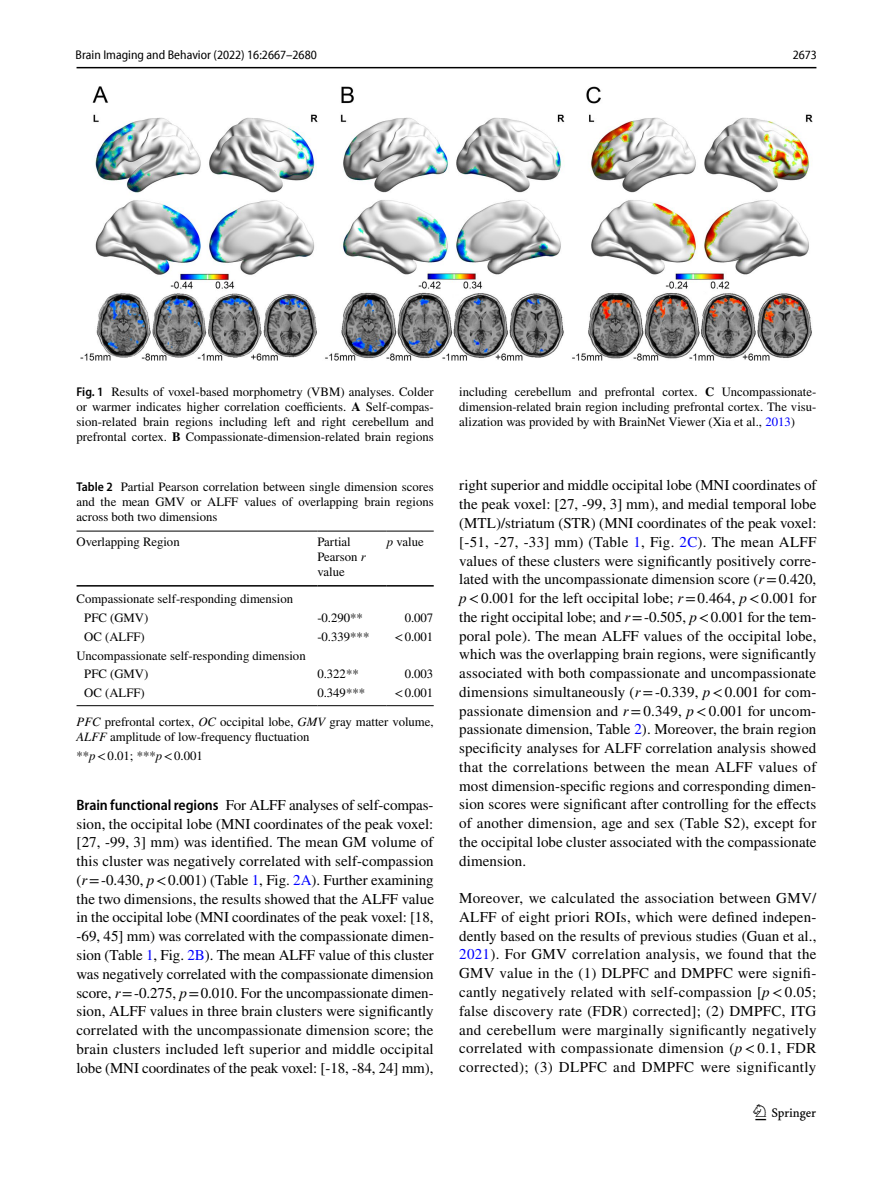
<style>
.page{position:relative;width:893px;height:1187px;background:#fff}
.page>*{position:absolute;margin:0;border:0;box-sizing:border-box;transform-origin:0 0}
.t1{font:22.5px "Springnew Regular 3";color:#000}
.t2{font:15px/18.8px "STIX";letter-spacing:.005em;color:#000;text-align:justify}
.t3{font:12.75px/15px "STIX";color:#000}
.t4{font:semi-condensed 12.75px "Myriad Pro Unic";color:#000}
.s1{font-family:"Myriad Pro";font-weight:600;font-stretch:semi-condensed}
.s2{font-weight:700}
.s3{color:#00f}
.s4{font-style:italic}
</style>
<div class="page">
<hr style="left:77px;top:67px;width:739px;height:1px;background:#000">
<img style="left:81px;top:87px;width:731px;height:274px">
<hr style="left:77px;top:530px;width:240px;height:1px;background:#000">
<hr style="left:77px;top:585px;width:240px;height:1px;background:#000">
<hr style="left:317px;top:530px;width:70px;height:1px;background:#000">
<hr style="left:317px;top:585px;width:70px;height:1px;background:#000">
<hr style="left:387px;top:530px;width:47px;height:1px;background:#000">
<hr style="left:387px;top:585px;width:47px;height:1px;background:#000">
<hr style="left:77px;top:705px;width:240px;height:1px;background:#000">
<hr style="left:317px;top:705px;width:70px;height:1px;background:#000">
<hr style="left:387px;top:705px;width:47px;height:1px;background:#000">
<p class="t4" style="left:76px;top:50px;width:243px">Brain Imaging and Behavior (2022) 16:2667–2680</p>
<p class="t4" style="left:793px;top:50px;width:26px">2673</p>
<p class="t3" style="left:77px;top:385px;width:359px;text-align:justify"><span class="s1">Fig. 1</span> Results of voxel-based morphometry (VBM) analyses. Colder or warmer indicates higher correlation coefficients. <span class="s2">A</span> Self-compas&shy;sion-related brain regions including left and right cerebellum and prefrontal cortex. <span class="s2">B</span> Compassionate-dimension-related brain regions</p>
<p class="t3" style="left:459px;top:385px;width:359px;text-align:justify">including cerebellum and prefrontal cortex. <span class="s2">C</span> Uncompassionate&shy;dimension-related brain region including prefrontal cortex. The visu&shy;alization was provided by with BrainNet Viewer (Xia et al., <span class="s3">2013</span>)</p>
<p class="t3" style="left:77px;top:479px;width:359px;text-align:justify"><span class="s1">Table 2</span> Partial Pearson correlation between single dimension scores and the mean GMV or ALFF values of overlapping brain regions across both two dimensions</p>
<p class="t2" style="left:459px;top:477px;width:359px">right superior and middle occipital lobe (MNI coordinates of the peak voxel: [27, -99, 3] mm), and medial temporal lobe (MTL)/striatum (STR) (MNI coordinates of the peak voxel: [-51, -27, -33] mm) (Table <span class="s3">1</span>, Fig. <span class="s3">2C</span>). The mean ALFF values of these clusters were significantly positively corre&shy;lated with the uncompassionate dimension score (<span class="s4">r</span>=0.420, <span class="s4">p</span>&lt;0.001 for the left occipital lobe; <span class="s4">r</span>=0.464, <span class="s4">p</span>&lt;0.001 for the right occipital lobe; and <span class="s4">r</span>=-0.505, <span class="s4">p</span>&lt;0.001 for the tem&shy;poral pole). The mean ALFF values of the occipital lobe, which was the overlapping brain regions, were significantly associated with both compassionate and uncompassionate dimensions simultaneously (<span class="s4">r</span>=-0.339, <span class="s4">p</span>&lt;0.001 for com&shy;passionate dimension and <span class="s4">r</span>=0.349, <span class="s4">p</span>&lt;0.001 for uncom&shy;passionate dimension, Table <span class="s3">2</span>). Moreover, the brain region specificity analyses for ALFF correlation analysis showed that the correlations between the mean ALFF values of most dimension-specific regions and corresponding dimen&shy;sion scores were significant after controlling for the effects of another dimension, age and sex (Table S2), except for the occipital lobe cluster associated with the compassionate dimension.</p>
<p class="t2" style="left:459px;top:889px;width:359px">Moreover, we calculated the association between GMV/ ALFF of eight priori ROIs, which were defined indepen&shy;dently based on the results of previous studies (Guan et al., <span class="s3">2021</span>). For GMV correlation analysis, we found that the GMV value in the (1) DLPFC and DMPFC were signifi&shy;cantly negatively related with self-compassion [<span class="s4">p</span>&lt;0.05; false discovery rate (FDR) corrected]; (2) DMPFC, ITG and cerebellum were marginally significantly negatively correlated with compassionate dimension (<span class="s4">p</span>&lt;0.1, FDR corrected); (3) DLPFC and DMPFC were significantly</p>
<p class="t3" style="left:77px;top:535px;width:105px">Overlapping Region</p>
<p class="t3" style="left:317px;top:535px;width:50px">Partial<br>Pearson <span class="s4">r </span>value</p>
<p class="t3" style="left:387px;top:535px;width:38px"><span class="s4">p</span> value</p>
<p class="t3" style="left:84px;top:590px;width:210px;line-height:18.8px;text-indent:-8px">Compassionate self-responding dimension<br>PFC (GMV)</p>
<p class="t3" style="left:317px;top:611px;width:47px">-0.290**</p>
<p class="t3" style="left:405px;top:611px;width:30px">0.007</p>
<p class="t3" style="left:84px;top:630px;width:62px">OC (ALFF)</p>
<p class="t3" style="left:317px;top:630px;width:54px">-0.339***</p>
<p class="t3" style="left:394px;top:630px;width:41px">&lt;0.001</p>
<p class="t3" style="left:84px;top:646px;width:223px;line-height:18.8px;text-indent:-8px">Uncompassionate self-responding dimension<br>PFC (GMV)</p>
<p class="t3" style="left:317px;top:667px;width:43px">0.322**</p>
<p class="t3" style="left:405px;top:667px;width:30px">0.003</p>
<p class="t3" style="left:84px;top:686px;width:62px">OC (ALFF)</p>
<p class="t3" style="left:317px;top:686px;width:49px">0.349***</p>
<p class="t3" style="left:394px;top:686px;width:41px">&lt;0.001</p>
<p class="t3" style="left:77px;top:715px;width:359px"><span class="s4">PFC</span> prefrontal cortex, <span class="s4">OC</span> occipital lobe, <span class="s4">GMV</span> gray matter volume,<br><span class="s4">ALFF</span> amplitude of low-frequency fluctuation</p>
<p class="t3" style="left:77px;top:749px;width:128px">**<span class="s4">p</span>&lt;0.01; ***<span class="s4">p</span>&lt;0.001</p>
<p class="t2" style="left:76px;top:796px;width:359px"><span class="s1">Brain functional regions</span> For ALFF analyses of self-compas&shy;sion, the occipital lobe (MNI coordinates of the peak voxel: [27, -99, 3] mm) was identified. The mean GM volume of this cluster was negatively correlated with self-compassion (<span class="s4">r</span>=-0.430, <span class="s4">p</span>&lt;0.001) (Table <span class="s3">1</span>, Fig. <span class="s3">2A</span>). Further examining the two dimensions, the results showed that the ALFF value in the occipital lobe (MNI coordinates of the peak voxel: [18, -69, 45] mm) was correlated with the compassionate dimen&shy;sion (Table <span class="s3">1</span>, Fig. <span class="s3">2B</span>). The mean ALFF value of this cluster was negatively correlated with the compassionate dimension score, <span class="s4">r</span>=-0.275, <span class="s4">p</span>=0.010. For the uncompassionate dimen&shy;sion, ALFF values in three brain clusters were significantly correlated with the uncompassionate dimension score; the brain clusters included left superior and middle occipital lobe (MNI coordinates of the peak voxel: [-18, -84, 24] mm),</p>
<h1 class="t1" style="left:755px;top:1104px;width:62px">1 3</h1>
</div>
